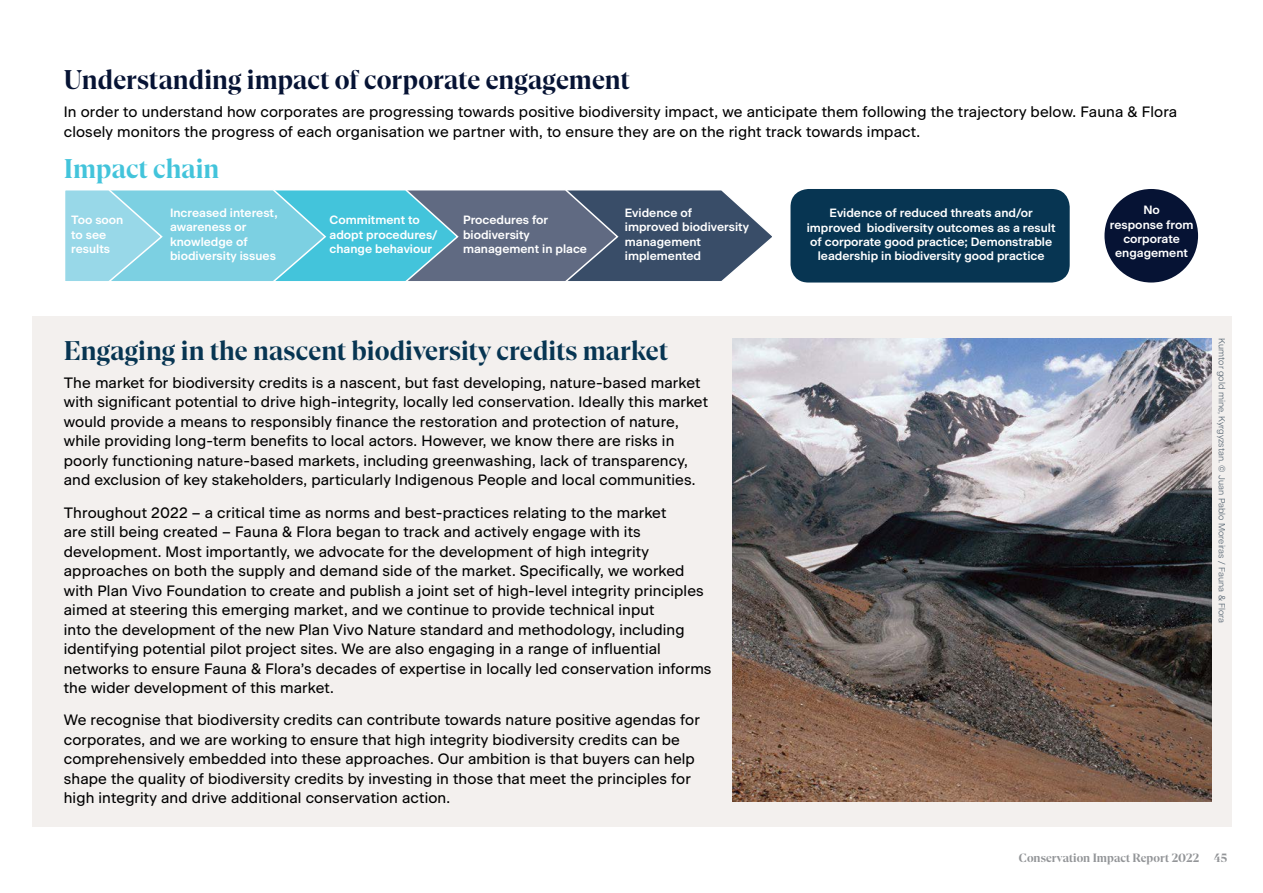
<style>
.page{position:relative;width:1263px;height:893px;background:#fff}
.page>*{position:absolute;margin:0;border:0;box-sizing:border-box;transform-origin:0 0}
.t1{font:700 27px "At Gambit";color:#073552}
.t2{font:700 27px "At Gambit";color:#061334}
.t3{font:700 27px "At Gambit";color:#43c4db}
.t4{font:15px/19.5px "Beausite Classic";letter-spacing:.01em;color:#000}
.t5{font:600 12px/14.2px "Beausite Classic";color:#fff}
.t6{font:700 12px "At Gambit";color:#939598}
.t7{font:300 9px "Beausite Classic";color:#53626f}
</style>
<div class="page">
<div style="left:32px;top:317px;width:1199px;height:510px;background:#f3f0ee"></div>
<img style="left:733px;top:338px;width:479px;height:463px">
<div style="left:790px;top:189px;width:280px;height:94px;background:#073552;border-radius:18px"></div>
<div style="left:1104px;top:189px;width:94px;height:94px;background:#061334;border-radius:50%"></div>
<svg style="left:65px;top:190px;width:707px;height:91px;background:#669eb3"></svg>
<h1 class="t2" style="left:64px;top:63px;width:568px">Understanding impact of corporate engagement</h1>
<p class="t4" style="left:64px;top:101px;width:1115px">In order to understand how corporates are progressing towards positive biodiversity impact, we anticipate them following the trajectory below. Fauna &amp; Flora closely monitors the progress of each organisation we partner with, to ensure they are on the right track towards impact.</p>
<h1 class="t3" style="left:64px;top:151px;width:157px">Impact chain</h1>
<p class="t5" style="left:71px;top:212px;width:54px">Too soon to see results</p>
<p class="t5" style="left:170px;top:205px;width:109px">Increased interest, awareness or knowledge of biodiversity issues</p>
<p class="t5" style="left:329px;top:212px;width:110px">Commitment to adopt procedures/ change behaviour</p>
<p class="t5" style="left:463px;top:212px;width:126px">Procedures for biodiversity management in place</p>
<p class="t5" style="left:625px;top:205px;width:126px">Evidence of improved biodiversity management implemented</p>
<h1 class="t1" style="left:64px;top:333px;width:606px">Engaging in the nascent biodiversity credits market</h1>
<p class="t4" style="left:64px;top:371px;width:646px">The market for biodiversity credits is a nascent, but fast developing, nature-based market with significant potential to drive high-integrity, locally led conservation. Ideally this market would provide a means to responsibly finance the restoration and protection of nature, while providing long-term benefits to local actors. However, we know there are risks in poorly functioning nature-based markets, including greenwashing, lack of transparency, and exclusion of key stakeholders, particularly Indigenous People and local communities.</p>
<p class="t4" style="left:64px;top:501px;width:649px">Throughout 2022 – a critical time as norms and best-practices relating to the market<br>are still being created – Fauna &amp; Flora began to track and actively engage with its development. Most importantly, we advocate for the development of high integrity approaches on both the supply and demand side of the market. Specifically, we worked with Plan Vivo Foundation to create and publish a joint set of high-level integrity principles aimed at steering this emerging market, and we continue to provide technical input<br>into the development of the new Plan Vivo Nature standard and methodology, including identifying potential pilot project sites. We are also engaging in a range of influential networks to ensure Fauna &amp; Flora’s decades of expertise in locally led conservation informs the wider development of this market.</p>
<p class="t4" style="left:64px;top:709px;width:637px">We recognise that biodiversity credits can contribute towards nature positive agendas for corporates, and we are working to ensure that high integrity biodiversity credits can be comprehensively embedded into these approaches. Our ambition is that buyers can help shape the quality of biodiversity credits by investing in those that meet the principles for high integrity and drive additional conservation action.</p>
<p class="t5" style="left:807px;top:205px;width:250px;text-align:center">Evidence of reduced threats and/or improved biodiversity outcomes as a result of corporate good practice; Demonstrable leadership in biodiversity good practice</p>
<p class="t5" style="left:1110px;top:202px;width:85px;text-align:center">No<br>response from corporate engagement</p>
<p class="t7" style="left:1228px;top:338px;width:286px;rotate:90deg">Kumtor gold mine, Kyrgyzstan. © Juan Pablo Moreiras / Fauna &amp; Flora</p>
<p class="t6" style="left:1019px;top:850px;width:210px">Conservation Impact Report 2022 45</p>
</div>
